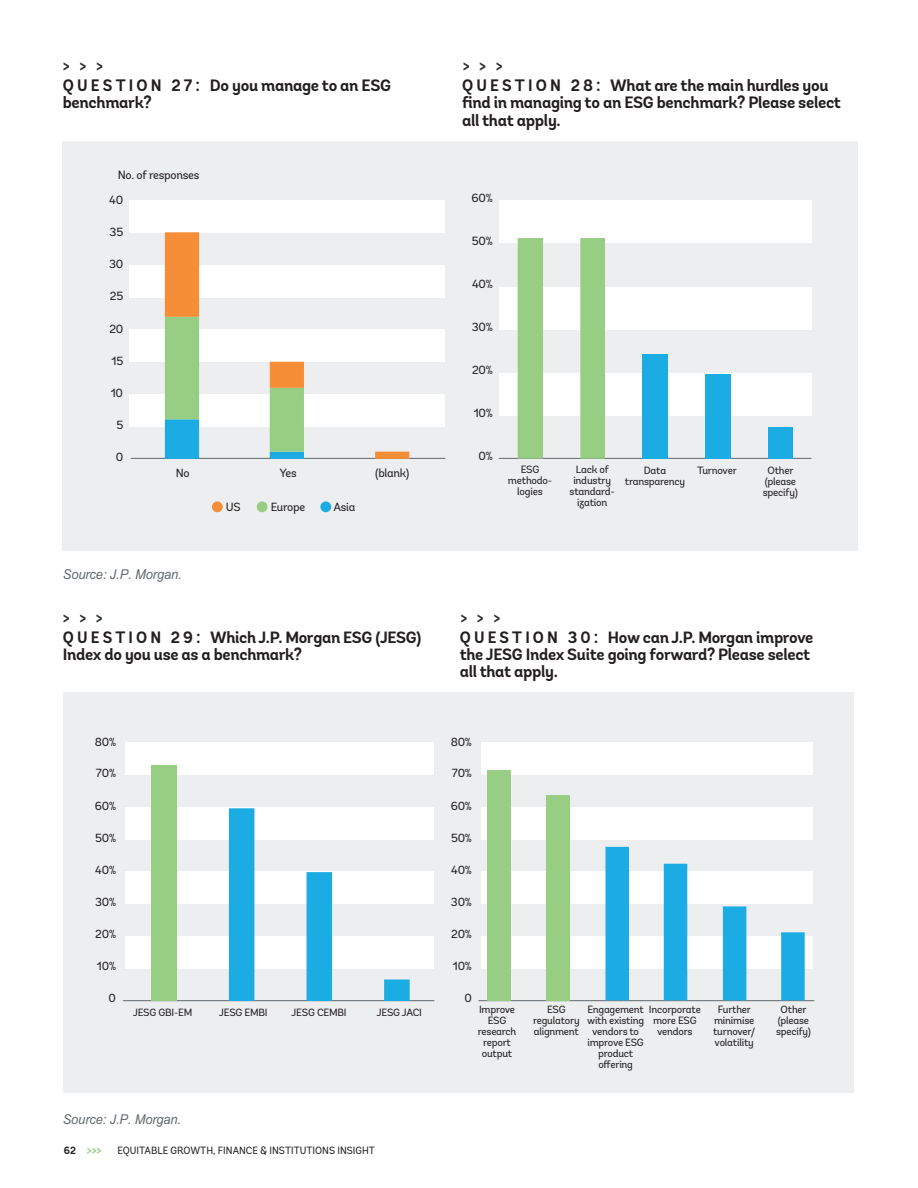
<style>
.page{position:relative;width:918px;height:1188px;background:#fff}
.page>*{position:absolute;margin:0;border:0;box-sizing:border-box;transform-origin:0 0}
.t1{font:700 16.65px "Andes";color:#292e32;scale:.95 1}
.t2{font:700 16.5px/17.4px "Andes";letter-spacing:-.02em;color:#231f20}
.t3{font:700 16.5px "Andes";color:#292e32;scale:.95 1}
.t4{font:700 16.35px/17.2px "Andes";letter-spacing:-.02em;color:#231f20}
.t5{font:italic 13.65px "Arial";letter-spacing:-.01em;color:#62686d;scale:.95 1}
.t6{font:italic 13.5px "Arial";letter-spacing:-.01em;color:#62686d;scale:.95 1}
.t7{font:700 12px "Andes";color:#92cc81;scale:.95 1}
.t8{font:11.85px "Andes";letter-spacing:-.02em;color:#231f20}
.t9{font:11.7px "Andes";letter-spacing:-.02em;color:#231f20}
.t10{font:10.5px/10.9px "Andes";letter-spacing:-.02em;color:#231f20;text-align:center}
.t11{font:10.5px "Andes";color:#231f20;scale:.95 1}
.s1{font-size:16.65px}
.s2{font-size:16.5px}
.s3{font-size:10.5px;color:#231f20}
</style>
<div class="page">
<div style="left:63px;top:141px;width:795px;height:409px;background:#eceeef"></div>
<div style="left:129px;top:394px;width:316px;height:32px;background:#fff"></div>
<div style="left:129px;top:329px;width:316px;height:33px;background:#fff"></div>
<div style="left:129px;top:265px;width:316px;height:32px;background:#fff"></div>
<div style="left:129px;top:200px;width:316px;height:33px;background:#fff"></div>
<div style="left:499px;top:373px;width:312px;height:43px;background:#fff"></div>
<div style="left:499px;top:287px;width:312px;height:43px;background:#fff"></div>
<div style="left:499px;top:200px;width:312px;height:43px;background:#fff"></div>
<hr style="left:131px;top:458px;width:314px;height:1px;background:#62686d">
<hr style="left:499px;top:458px;width:312px;height:1px;background:#62686d">
<div style="left:212px;top:501px;width:11px;height:11px;background:#f68e37;border-radius:50%"></div>
<div style="left:257px;top:501px;width:11px;height:11px;background:#98ce84;border-radius:50%"></div>
<div style="left:320px;top:501px;width:11px;height:11px;background:#1aace3;border-radius:50%"></div>
<svg style="left:165px;top:232px;width:244px;height:227px"></svg>
<svg style="left:518px;top:238px;width:87px;height:221px"></svg>
<div style="left:768px;top:427px;width:25px;height:32px;background:#1aace3"></div>
<div style="left:705px;top:374px;width:26px;height:85px;background:#1aace3"></div>
<div style="left:642px;top:354px;width:26px;height:105px;background:#1aace3"></div>
<div style="left:63px;top:693px;width:790px;height:400px;background:#eceeef"></div>
<div style="left:125px;top:936px;width:309px;height:32px;background:#fff"></div>
<div style="left:125px;top:872px;width:309px;height:32px;background:#fff"></div>
<div style="left:125px;top:807px;width:309px;height:32px;background:#fff"></div>
<div style="left:125px;top:743px;width:309px;height:32px;background:#fff"></div>
<div style="left:481px;top:936px;width:332px;height:32px;background:#fff"></div>
<div style="left:481px;top:872px;width:332px;height:32px;background:#fff"></div>
<div style="left:481px;top:807px;width:332px;height:32px;background:#fff"></div>
<div style="left:481px;top:743px;width:332px;height:32px;background:#fff"></div>
<hr style="left:123px;top:1000px;width:311px;height:1px;background:#62686d">
<hr style="left:479px;top:1000px;width:335px;height:1px;background:#62686d">
<svg style="left:229px;top:808px;width:181px;height:193px"></svg>
<div style="left:151px;top:765px;width:26px;height:236px;background:#98ce84"></div>
<svg style="left:605px;top:847px;width:200px;height:153px"></svg>
<div style="left:546px;top:795px;width:24px;height:205px;background:#98ce84"></div>
<div style="left:487px;top:770px;width:24px;height:230px;background:#98ce84"></div>
<p class="t1" style="left:63px;top:55px;width:44px">&gt; &gt; &gt;</p>
<p class="t1" style="left:463px;top:55px;width:44px">&gt; &gt; &gt;</p>
<p class="t2" style="left:63px;top:77px;width:330px"><span class="s1">Q U E S T I O N 2 7 :</span> Do you manage to an ESG benchmark?</p>
<p class="t2" style="left:462px;top:77px;width:381px"><span class="s1">Q U E S T I O N 2 8 :</span> What are the main hurdles you find in managing to an ESG benchmark? Please select all that apply.</p>
<p class="t8" style="left:118px;top:168px;width:83px">No. of responses</p>
<p class="t8" style="left:109px;top:193px;width:16px">40</p>
<p class="t8" style="left:110px;top:225px;width:15px">35</p>
<p class="t8" style="left:109px;top:257px;width:16px">30</p>
<p class="t8" style="left:110px;top:289px;width:15px">25</p>
<p class="t8" style="left:109px;top:321px;width:16px">20</p>
<p class="t8" style="left:112px;top:353px;width:13px">15</p>
<p class="t8" style="left:111px;top:386px;width:14px">10</p>
<p class="t8" style="left:116px;top:418px;width:8px">5</p>
<p class="t8" style="left:116px;top:450px;width:9px">0</p>
<p class="t8" style="left:176px;top:466px;width:15px">No</p>
<p class="t8" style="left:279px;top:466px;width:19px">Yes</p>
<p class="t8" style="left:375px;top:466px;width:36px">(blank)</p>
<p class="t8" style="left:226px;top:500px;width:16px">US</p>
<p class="t8" style="left:271px;top:500px;width:36px">Europe</p>
<p class="t8" style="left:333px;top:500px;width:23px">Asia</p>
<p class="t8" style="left:472px;top:191px;width:23px">60%</p>
<p class="t8" style="left:472px;top:234px;width:23px">50%</p>
<p class="t8" style="left:472px;top:277px;width:22px">40%</p>
<p class="t8" style="left:472px;top:320px;width:23px">30%</p>
<p class="t8" style="left:472px;top:363px;width:22px">20%</p>
<p class="t8" style="left:474px;top:406px;width:21px">10%</p>
<p class="t8" style="left:479px;top:449px;width:16px">0%</p>
<p class="t10" style="left:508px;top:464px;width:46px">ESG methodo&shy;logies</p>
<p class="t10" style="left:570px;top:464px;width:47px">Lack of industry standard&shy;ization</p>
<p class="t10" style="left:625px;top:465px;width:62px">Data transparency</p>
<p class="t10" style="left:697px;top:465px;width:41px">Turnover</p>
<p class="t10" style="left:763px;top:465px;width:37px">Other (please specify)</p>
<p class="t5" style="left:63px;top:565px;width:127px">Source: J.P. Morgan.</p>
<p class="t3" style="left:63px;top:607px;width:43px">&gt; &gt; &gt;</p>
<p class="t3" style="left:460px;top:607px;width:43px">&gt; &gt; &gt;</p>
<p class="t4" style="left:63px;top:629px;width:360px"><span class="s2">Q U E S T I O N 2 9 :</span> Which J.P. Morgan ESG (JESG)<br>Index do you use as a benchmark?</p>
<p class="t4" style="left:460px;top:629px;width:355px"><span class="s2">Q U E S T I O N 3 0 :</span> How can J.P. Morgan improve the JESG Index Suite going forward? Please select all that apply.</p>
<p class="t9" style="left:95px;top:735px;width:23px">80%</p>
<p class="t9" style="left:451px;top:735px;width:23px">80%</p>
<p class="t9" style="left:96px;top:766px;width:22px">70%</p>
<p class="t9" style="left:452px;top:766px;width:22px">70%</p>
<p class="t9" style="left:95px;top:798px;width:23px">60%</p>
<p class="t9" style="left:451px;top:798px;width:23px">60%</p>
<p class="t9" style="left:95px;top:831px;width:22px">50%</p>
<p class="t9" style="left:451px;top:831px;width:22px">50%</p>
<p class="t9" style="left:95px;top:863px;width:22px">40%</p>
<p class="t9" style="left:451px;top:863px;width:22px">40%</p>
<p class="t9" style="left:95px;top:895px;width:22px">30%</p>
<p class="t9" style="left:451px;top:895px;width:22px">30%</p>
<p class="t9" style="left:95px;top:927px;width:22px">20%</p>
<p class="t9" style="left:451px;top:927px;width:22px">20%</p>
<p class="t9" style="left:97px;top:959px;width:21px">10%</p>
<p class="t9" style="left:453px;top:959px;width:21px">10%</p>
<p class="t9" style="left:109px;top:991px;width:9px">0</p>
<p class="t9" style="left:464px;top:991px;width:9px">0</p>
<p class="t10" style="left:133px;top:1007px;width:61px">JESG GBI-EM</p>
<p class="t10" style="left:219px;top:1007px;width:50px">JESG EMBI</p>
<p class="t10" style="left:292px;top:1007px;width:57px">JESG CEMBI</p>
<p class="t10" style="left:377px;top:1007px;width:47px">JESG JACI</p>
<p class="t10" style="left:478px;top:1004px;width:40px">Improve<br>ESG research report output</p>
<p class="t10" style="left:533px;top:1004px;width:48px">ESG regulatory alignment</p>
<p class="t10" style="left:587px;top:1004px;width:58px">Engagement with existing vendors to improve ESG product offering</p>
<p class="t10" style="left:649px;top:1004px;width:53px">Incorporate more ESG vendors</p>
<p class="t10" style="left:713px;top:1004px;width:44px">Further minimise turnover/ volatility</p>
<p class="t10" style="left:776px;top:1004px;width:37px">Other (please specify)</p>
<p class="t6" style="left:63px;top:1110px;width:126px">Source: J.P. Morgan.</p>
<p class="t7" style="left:64px;top:1143px;width:41px"><span class="s3">62</span> &gt;&gt;&gt;</p>
<p class="t11" style="left:118px;top:1144px;width:273px">EQUITABLE GROWTH, FINANCE &amp; INSTITUTIONS INSIGHT</p>
</div>
